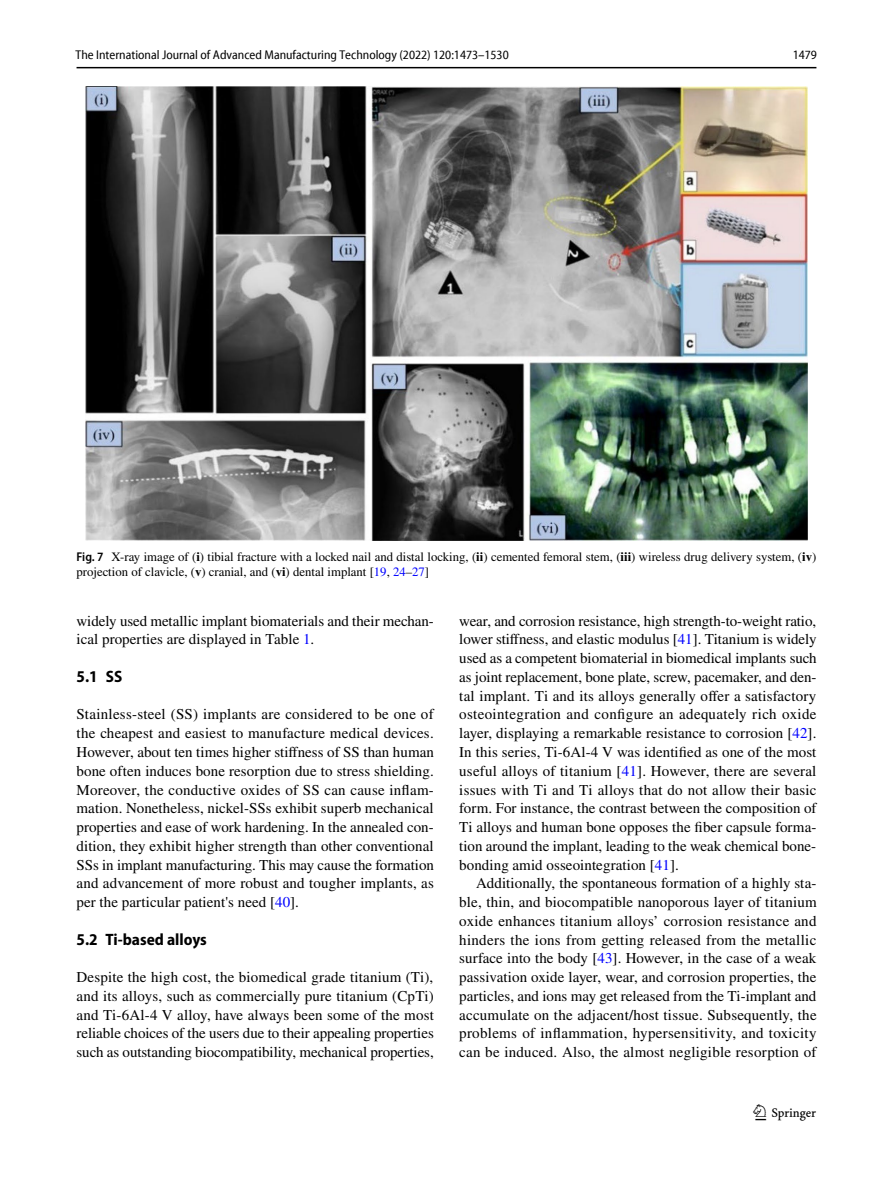
<style>
.page{position:relative;width:893px;height:1187px;background:#fff}
.page>*{position:absolute;margin:0;border:0;box-sizing:border-box;transform-origin:0 0}
.t1{font:22.5px "Springnew Regular 3";color:#000}
.t2{font:700 semi-condensed 16.5px "Myriad Pro";color:#000}
.t3{font:15px/18.8px "STIX";letter-spacing:.005em;color:#000;text-align:justify}
.t4{font:12.75px/15px "STIX";color:#000}
.t5{font:semi-condensed 12.75px "Myriad Pro Unic";color:#000}
.s1{font-family:"Myriad Pro";font-weight:600;font-stretch:semi-condensed}
.s2{font-weight:700}
.s3{color:#00f}
</style>
<div class="page">
<hr style="left:77px;top:67px;width:739px;height:1px;background:#000">
<img style="left:85px;top:87px;width:723px;height:454px">
<p class="t5" style="left:76px;top:50px;width:435px">The International Journal of Advanced Manufacturing Technology (2022) 120:1473–1530</p>
<p class="t5" style="left:793px;top:50px;width:26px">1479</p>
<p class="t4" style="left:77px;top:550px;width:741px"><span class="s1">Fig. 7</span> X-ray image of (<span class="s2">i</span>) tibial fracture with a locked nail and distal locking, (<span class="s2">ii</span>) cemented femoral stem, (<span class="s2">iii</span>) wireless drug delivery system, (<span class="s2">iv</span>) projection of clavicle, (<span class="s2">v</span>) cranial, and (<span class="s2">vi</span>) dental implant [<span class="s3">19</span>, <span class="s3">24</span>–<span class="s3">27</span>]</p>
<p class="t3" style="left:77px;top:612px;width:359px">widely used metallic implant biomaterials and their mechan&shy;ical properties are displayed in Table <span class="s3">1</span>.</p>
<p class="t2" style="left:77px;top:667px;width:47px">5.1 SS</p>
<p class="t3" style="left:77px;top:706px;width:359px">Stainless-steel (SS) implants are considered to be one of the cheapest and easiest to manufacture medical devices.<br>However, about ten times higher stiffness of SS than human bone often induces bone resorption due to stress shielding.<br>Moreover, the conductive oxides of SS can cause inflam&shy;mation. Nonetheless, nickel-SSs exhibit superb mechanical properties and ease of work hardening. In the annealed con&shy;dition, they exhibit higher strength than other conventional SSs in implant manufacturing. This may cause the formation and advancement of more robust and tougher implants, as per the particular patient's need [<span class="s3">40</span>].</p>
<p class="t2" style="left:77px;top:929px;width:132px">5.2 Ti‑based alloys</p>
<p class="t3" style="left:77px;top:968px;width:359px">Despite the high cost, the biomedical grade titanium (Ti), and its alloys, such as commercially pure titanium (CpTi) and Ti-6Al-4 V alloy, have always been some of the most reliable choices of the users due to their appealing properties such as outstanding biocompatibility, mechanical properties,</p>
<p class="t3" style="left:459px;top:612px;width:359px">wear, and corrosion resistance, high strength-to-weight ratio, lower stiffness, and elastic modulus [<span class="s3">41</span>]. Titanium is widely used as a competent biomaterial in biomedical implants such as joint replacement, bone plate, screw, pacemaker, and den&shy;tal implant. Ti and its alloys generally offer a satisfactory osteointegration and configure an adequately rich oxide layer, displaying a remarkable resistance to corrosion [<span class="s3">42</span>].<br>In this series, Ti-6Al-4 V was identified as one of the most useful alloys of titanium [<span class="s3">41</span>]. However, there are several issues with Ti and Ti alloys that do not allow their basic form. For instance, the contrast between the composition of Ti alloys and human bone opposes the fiber capsule forma&shy;tion around the implant, leading to the weak chemical bone&shy;bonding amid osseointegration [<span class="s3">41</span>].</p>
<p class="t3" style="left:459px;top:874px;width:359px;text-indent:17px">Additionally, the spontaneous formation of a highly sta&shy;ble, thin, and biocompatible nanoporous layer of titanium oxide enhances titanium alloys’ corrosion resistance and hinders the ions from getting released from the metallic surface into the body [<span class="s3">43</span>]. However, in the case of a weak passivation oxide layer, wear, and corrosion properties, the particles, and ions may get released from the Ti-implant and accumulate on the adjacent/host tissue. Subsequently, the problems of inflammation, hypersensitivity, and toxicity can be induced. Also, the almost negligible resorption of</p>
<h1 class="t1" style="left:755px;top:1104px;width:62px">1 3</h1>
</div>
